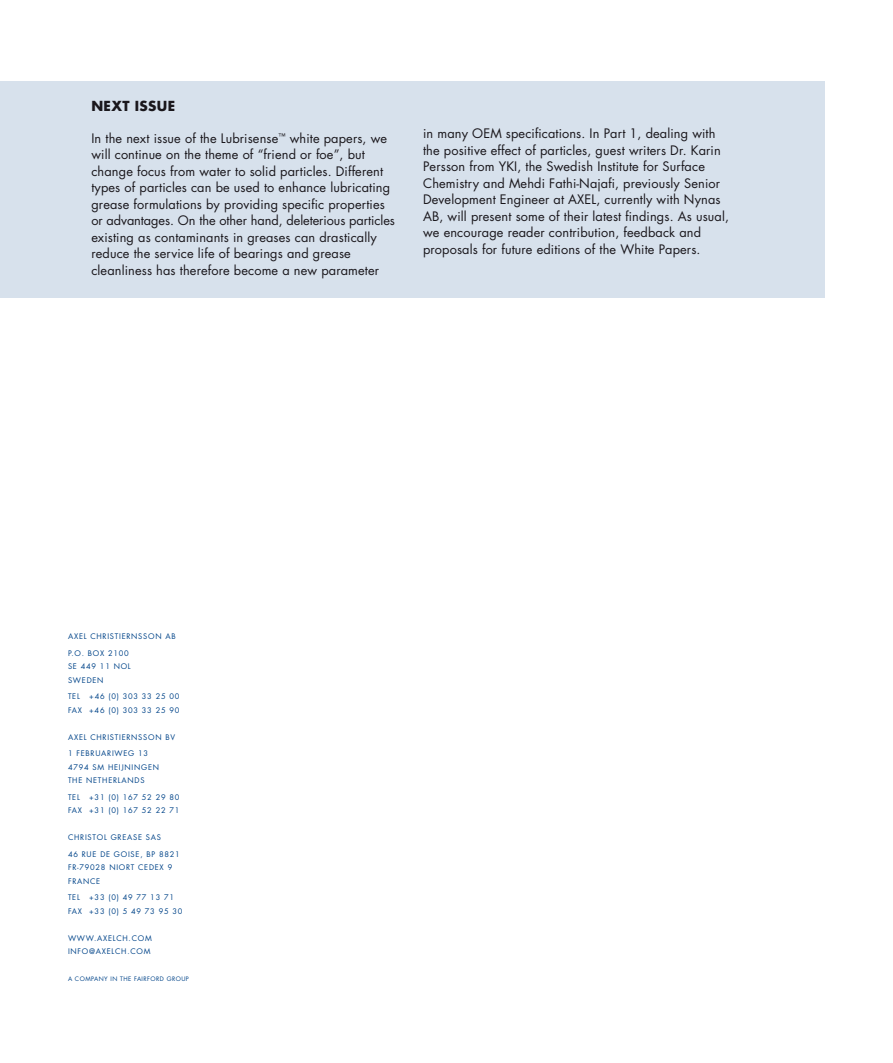
<style>
.page{position:relative;width:893px;height:1063px;background:#fff}
.page>*{position:absolute;margin:0;border:0;box-sizing:border-box;transform-origin:0 0}
.t1{font:700 13.5px "Futura";color:#1a171c}
.t2{font:12.75px/16.5px "Futura";letter-spacing:.01em;color:#1a171c}
.t3{font:7.5px/13.5px "Futura";letter-spacing:.1em;color:#004489}
.t4{font:6px "Futura";color:#004489}
</style>
<div class="page">
<div style="left:0;top:81px;width:825px;height:217px;background:#d7e1ec"></div>
<p class="t1" style="left:91px;top:97px;width:59px">NEXT ISSU</p>
<p class="t1" style="left:168px;top:97px;width:9px">E</p>
<p class="t2" style="left:91px;top:130px;width:305px">In the next issue of the Lubrisense<sup>™</sup> white papers, we will continue on the theme of “friend or foe”, but change focus from water to solid particles. Different types of particles can be used to enhance lubricating grease formulations by providing specific properties or advantages. On the other hand, deleterious particles existing as contaminants in greases can drastically reduce the service life of bearings and grease cleanliness has therefore become a new parameter</p>
<p class="t2" style="left:423px;top:126px;width:307px">in many OEM specifications. In Part 1, dealing with the positive effect of particles, guest writers Dr. Karin Persson from YKI, the Swedish Institute for Surface Chemistry and Mehdi Fathi-Najafi, previously Senior Development Engineer at AXEL, currently with Nynas AB, will present some of their latest findings. As usual, we encourage reader contribution, feedback and proposals for future editions of the White Papers.</p>
<p class="t3" style="left:68px;top:630px;width:12px">Axel</p>
<p class="t3" style="left:90px;top:630px;width:13px">Christiernsson</p>
<p class="t3" style="left:165px;top:630px;width:12px">AB</p>
<p class="t3" style="left:68px;top:646px;width:32px">P.O. Box</p>
<p class="t3" style="left:68px;top:646px;width:62px;text-indent:40px">2100<br>SE 449 11 Nol<br>Sweden</p>
<p class="t3" style="left:68px;top:690px;width:8px">Tel</p>
<p class="t3" style="left:89px;top:690px;width:92px">+46 (0) 303 33 25 00</p>
<p class="t3" style="left:68px;top:703px;width:9px">Fax</p>
<p class="t3" style="left:89px;top:703px;width:92px">+46 (0) 303 33 25 90</p>
<p class="t3" style="left:68px;top:730px;width:12px">Axel</p>
<p class="t3" style="left:90px;top:730px;width:13px">Christiernsson</p>
<p class="t3" style="left:165px;top:730px;width:11px">BV</p>
<p class="t3" style="left:68px;top:747px;width:20px">1 Februariweg</p>
<p class="t3" style="left:138px;top:747px;width:11px">13</p>
<p class="t3" style="left:68px;top:760px;width:64px">4794 SM Heijningen<br>The</p>
<p class="t3" style="left:86px;top:774px;width:14px">Netherlands</p>
<p class="t3" style="left:68px;top:790px;width:8px">Tel</p>
<p class="t3" style="left:89px;top:790px;width:92px">+31 (0) 167 52 29 80</p>
<p class="t3" style="left:68px;top:804px;width:9px">Fax</p>
<p class="t3" style="left:89px;top:804px;width:92px">+31 (0) 167 52 22 71</p>
<p class="t3" style="left:68px;top:831px;width:94px">CHRISTOL GREASE SAS</p>
<p class="t3" style="left:68px;top:847px;width:113px">46 RUE DE GOISE, BP 8821<br>FR-79028 NIORT CEDEX 9<br>FRANCE</p>
<p class="t3" style="left:68px;top:891px;width:13px">TEL</p>
<p class="t3" style="left:68px;top:891px;width:116px;text-indent:21px">+33 (0) 49 77 13 71<br>FAX +33 (0) 5 49 73 95 30</p>
<p class="t3" style="left:68px;top:931px;width:10px">www</p>
<p class="t3" style="left:94px;top:931px;width:10px">.axelch</p>
<p class="t3" style="left:129px;top:931px;width:11px">.com</p>
<p class="t3" style="left:68px;top:945px;width:6px">info</p>
<p class="t3" style="left:89px;top:945px;width:13px">@axelch</p>
<p class="t3" style="left:127px;top:945px;width:11px">.com</p>
<p class="t4" style="left:68px;top:975px;width:13px">A company</p>
<p class="t4" style="left:111px;top:975px;width:15px">in the</p>
<p class="t4" style="left:134px;top:975px;width:8px">Fairford</p>
<p class="t4" style="left:167px;top:975px;width:11px">Group</p>
</div>
